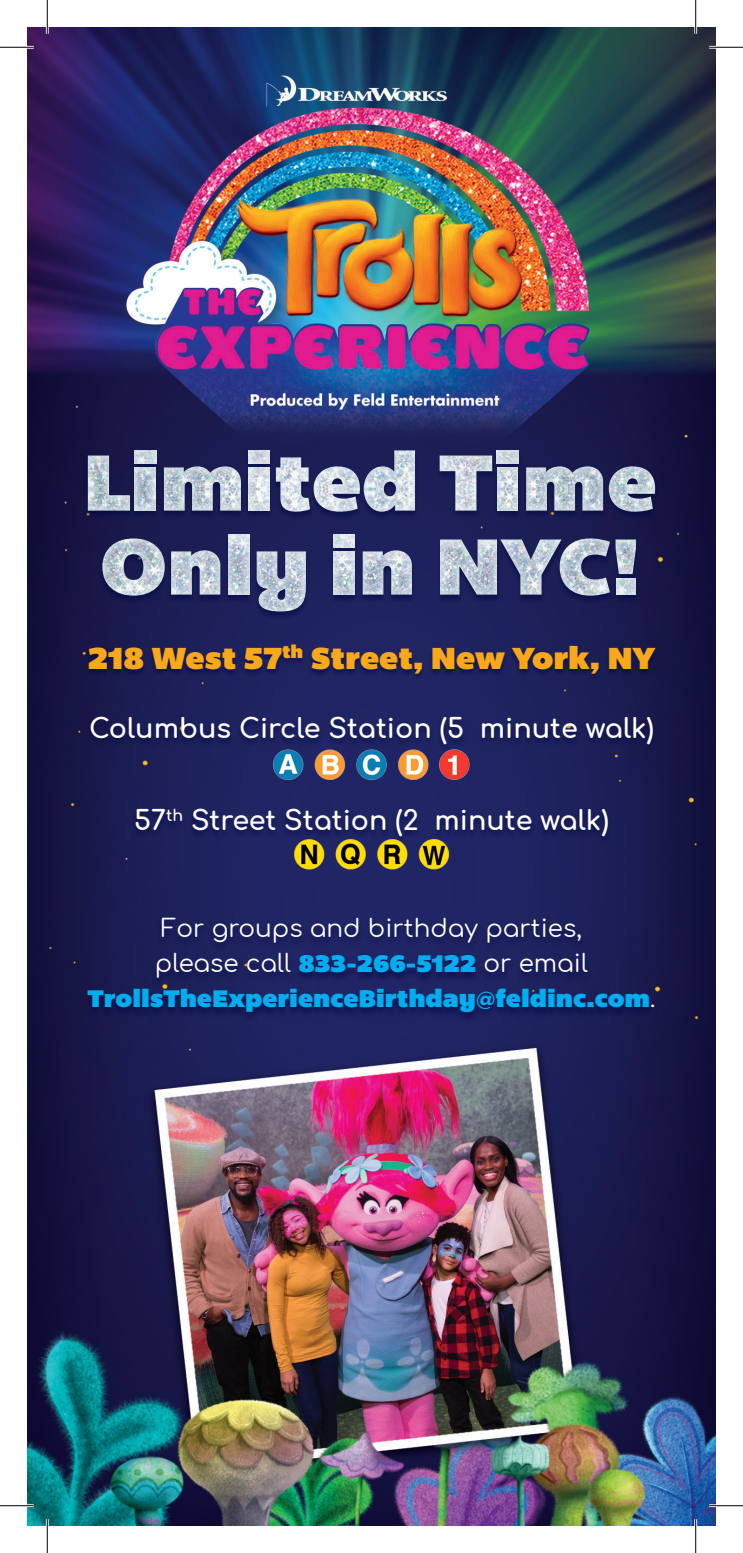
<style>
.page{position:relative;width:743px;height:1553px;background:#fff}
.page>*{position:absolute;margin:0;border:0;box-sizing:border-box;transform-origin:0 0}
.t1{font:31.28px "Bemio";color:#f9a71b}
.t2{font:700 27px "Comfortaa";color:#fff}
.t3{font:24.75px/35.3px "Comfortaa";color:#fff}
.t4{font:24.75px "Bemio";color:#00aeef}
.s1{font-family:"Bemio";color:#00aeef}
.s2{font-family:"Comfortaa";color:#fff}
</style>
<div class="page">
<img style="left:27px;top:27px;width:689px;height:1498px">
<div style="left:85px;top:645px;width:574px;height:36px;background:#000943;opacity:.53"></div>
<div style="left:87px;top:717px;width:570px;height:35px;background:#000943;opacity:.53"></div>
<img style="left:274px;top:749px;width:195px;height:31px">
<div style="left:132px;top:808px;width:479px;height:37px;background:#1c215e"></div>
<img style="left:294px;top:839px;width:154px;height:31px">
<div style="left:83px;top:918px;width:576px;height:105px;background:#000943;opacity:.53"></div>
<div style="left:84px;top:451px;width:574px;height:168px;background:#000943;opacity:.53"></div>
<div style="left:84px;top:446px;width:572px;height:167px;background:#e0e9ee;opacity:.79"></div>
<hr style="left:0;top:46px;width:34px;height:3px;background:#fff">
<hr style="left:709px;top:46px;width:33px;height:3px;background:#fff">
<hr style="left:0;top:1504px;width:34px;height:3px;background:#fff">
<hr style="left:709px;top:1504px;width:33px;height:3px;background:#fff">
<hr style="left:46px;top:0;width:3px;height:34px;background:#fff">
<hr style="left:46px;top:1519px;width:3px;height:33px;background:#fff">
<hr style="left:694px;top:0;width:3px;height:34px;background:#fff">
<hr style="left:694px;top:1519px;width:3px;height:33px;background:#fff">
<hr style="left:0;top:47px;width:34px;height:1px;background:#000">
<hr style="left:709px;top:47px;width:33px;height:1px;background:#000">
<hr style="left:0;top:1505px;width:34px;height:1px;background:#000">
<hr style="left:709px;top:1505px;width:33px;height:1px;background:#000">
<hr style="left:47px;top:0;width:1px;height:34px;background:#000">
<hr style="left:47px;top:1519px;width:1px;height:33px;background:#000">
<hr style="left:695px;top:0;width:1px;height:34px;background:#000">
<hr style="left:695px;top:1519px;width:1px;height:33px;background:#000">
<p class="t1" style="left:88px;top:633px;width:569px">218 West 57<sup>th</sup> Street, New York, NY</p>
<p class="t2" style="left:89px;top:703px;width:566px">Columbus Circle Station (5 minute walk)</p>
<p class="t2" style="left:134px;top:795px;width:476px">57<sup>th</sup> Street Station (2 minute walk)</p>
<p class="t3" style="left:155px;top:906px;width:434px">For groups and birthday parties, please call <span class="s1">833-266-5122</span> or email</p>
<p class="t4" style="left:87px;top:979px;width:569px">TrollsTheExperienceBirthday@feldinc.com<span class="s2">.</span></p>
</div>
